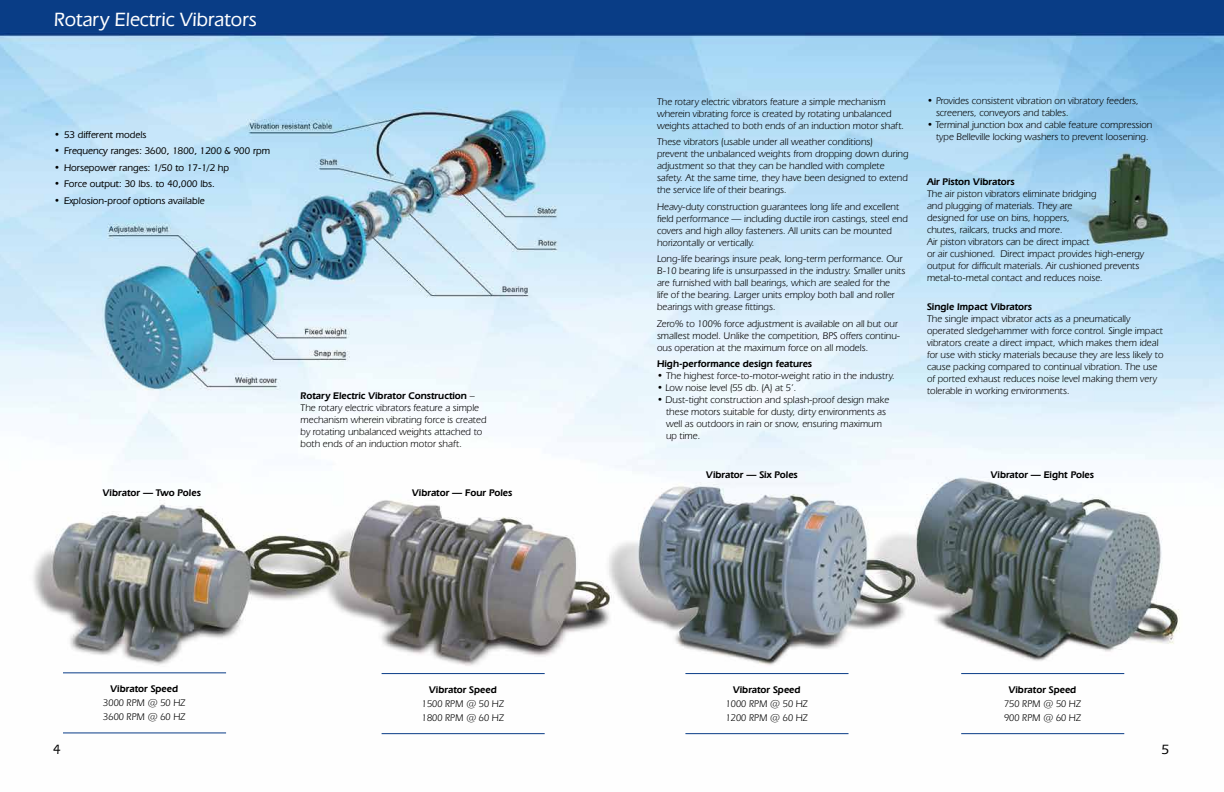
<style>
.page{position:relative;width:1224px;height:792px;background:#fff}
.page>*{position:absolute;margin:0;border:0;box-sizing:border-box;transform-origin:0 0}
.t1{font:500 20px "Eras IT Cby BT";color:#fff}
.t2{font:500 14px "Eras IT Cby BT";color:#000}
.t3{font:10px/12px "Eras IT Cby BT";color:#000}
.t4{font:600 10px "Eras IT Cby BT";color:#000}
.t5{font:500 10px "Eras IT Cby BT";color:#000}
.s1{font-weight:600}
</style>
<div class="page">
<img style="left:0;top:0;width:1224px;height:735px">
<hr style="left:63px;top:672px;width:163px;height:1px;background:#093c87">
<hr style="left:63px;top:733px;width:163px;height:1px;background:#093c87">
<hr style="left:382px;top:673px;width:163px;height:1px;background:#093c87">
<hr style="left:382px;top:733px;width:163px;height:1px;background:#093c87">
<hr style="left:685px;top:673px;width:164px;height:1px;background:#093c87">
<hr style="left:685px;top:733px;width:164px;height:1px;background:#093c87">
<hr style="left:961px;top:673px;width:163px;height:1px;background:#093c87">
<hr style="left:961px;top:733px;width:163px;height:1px;background:#093c87">
<h1 class="t1" style="left:54px;top:8px;width:204px">Rotary Electric Vibrators</h1>
<p class="t5" style="left:54px;top:129px;width:94px">• 53 different models</p>
<p class="t5" style="left:54px;top:145px;width:218px">• Frequency ranges: 3600, 1800, 1200 &amp; 900 rpm</p>
<p class="t5" style="left:54px;top:162px;width:177px">• Horsepower ranges: 1/50 to 17-1/2 hp</p>
<p class="t5" style="left:54px;top:178px;width:162px">• Force output: 30 lbs. to 40,000 lbs.</p>
<p class="t5" style="left:54px;top:195px;width:152px">• Explosion-proof options available</p>
<p class="t3" style="left:301px;top:390px;width:188px"><span class="s1">Rotary Electric Vibrator Construction</span> – The rotary electric vibrators feature a simple mechanism wherein vibrating force is created by rotating unbalanced weights attached to both ends of an induction motor shaft.</p>
<p class="t4" style="left:103px;top:486px;width:99px">Vibrator — Two Poles</p>
<p class="t4" style="left:412px;top:486px;width:102px">Vibrator — Four Poles</p>
<p class="t4" style="left:111px;top:682px;width:69px">Vibrator Speed</p>
<p class="t3" style="left:103px;top:695px;width:84px;line-height:14px">3000 RPM @ 50 HZ<br>3600 RPM @ 60 HZ</p>
<p class="t4" style="left:429px;top:683px;width:69px">Vibrator Speed</p>
<p class="t3" style="left:422px;top:696px;width:84px;line-height:14px">1500 RPM @ 50 HZ<br>1800 RPM @ 60 HZ</p>
<p class="t3" style="left:657px;top:95px;width:249px">The rotary electric vibrators feature a simple mechanism wherein vibrating force is created by rotating unbalanced weights attached to both ends of an induction motor shaft.</p>
<p class="t3" style="left:657px;top:136px;width:253px">These vibrators (usable under all weather conditions)<br>prevent the unbalanced weights from dropping down during adjustment so that they can be handled with complete safety. At the same time, they have been designed to extend the service life of their bearings.</p>
<p class="t3" style="left:657px;top:200px;width:252px">Heavy-duty construction guarantees long life and excellent field performance — including ductile iron castings, steel end covers and high alloy fasteners. All units can be mounted horizontally or vertically.</p>
<p class="t3" style="left:657px;top:253px;width:250px">Long-life bearings insure peak, long-term performance. Our B-10 bearing life is unsurpassed in the industry. Smaller units are furnished with ball bearings, which are sealed for the<br>life of the bearing. Larger units employ both ball and roller bearings with grease fittings.</p>
<p class="t3" style="left:657px;top:317px;width:245px">Zero% to 100% force adjustment is available on all but our smallest model. Unlike the competition, BPS offers continu&shy;ous operation at the maximum force on all models.</p>
<p class="t4" style="left:657px;top:358px;width:157px">High-performance design features</p>
<p class="t3" style="left:657px;top:370px;width:239px">• The highest force-to-motor-weight ratio in the industry.</p>
<p class="t3" style="left:657px;top:382px;width:141px">• Low noise level (55 db. (A) at 5’.</p>
<p class="t3" style="left:666px;top:394px;width:225px;text-indent:-9px">• Dust-tight construction and splash-proof design make these motors suitable for dusty, dirty environments as well as outdoors in rain or snow, ensuring maximum up time.</p>
<p class="t3" style="left:936px;top:95px;width:204px;text-indent:-9px">• Provides consistent vibration on vibratory feeders, screeners, conveyors and tables.</p>
<p class="t3" style="left:927px;top:119px;width:227px;text-align:center">• Terminal junction box and cable feature compression type Belleville locking washers to prevent loosening.</p>
<p class="t4" style="left:927px;top:176px;width:89px">Air Piston Vibrators</p>
<p class="t3" style="left:927px;top:188px;width:219px">The air piston vibrators eliminate bridging<br>and plugging of materials. They are<br>designed for use on bins, hoppers,<br>chutes, railcars, trucks and more.<br>Air piston vibrators can be direct impact<br>or air cushioned. Direct impact provides high-energy output for difficult materials. Air cushioned prevents metal-to-metal contact and reduces noise.</p>
<p class="t4" style="left:927px;top:300px;width:107px">Single Impact Vibrators</p>
<p class="t3" style="left:927px;top:312px;width:238px">The single impact vibrator acts as a pneumatically operated sledgehammer with force control. Single impact vibrators create a direct impact, which makes them ideal for use with sticky materials because they are less likely to cause packing compared to continual vibration. The use of ported exhaust reduces noise level making them very tolerable in working environments.</p>
<p class="t4" style="left:706px;top:468px;width:93px">Vibrator — Six Poles</p>
<p class="t4" style="left:991px;top:469px;width:105px">Vibrator — Eight Poles</p>
<p class="t4" style="left:733px;top:683px;width:69px">Vibrator Speed</p>
<p class="t3" style="left:726px;top:696px;width:84px;line-height:14px">1000 RPM @ 50 HZ<br>1200 RPM @ 60 HZ</p>
<p class="t4" style="left:1009px;top:683px;width:69px">Vibrator Speed</p>
<p class="t3" style="left:1004px;top:696px;width:78px;line-height:14px">750 RPM @ 50 HZ<br>900 RPM @ 60 HZ</p>
<h2 class="t2" style="left:53px;top:741px;width:9px">4</h2>
<h2 class="t2" style="left:1162px;top:741px;width:9px">5</h2>
</div>
